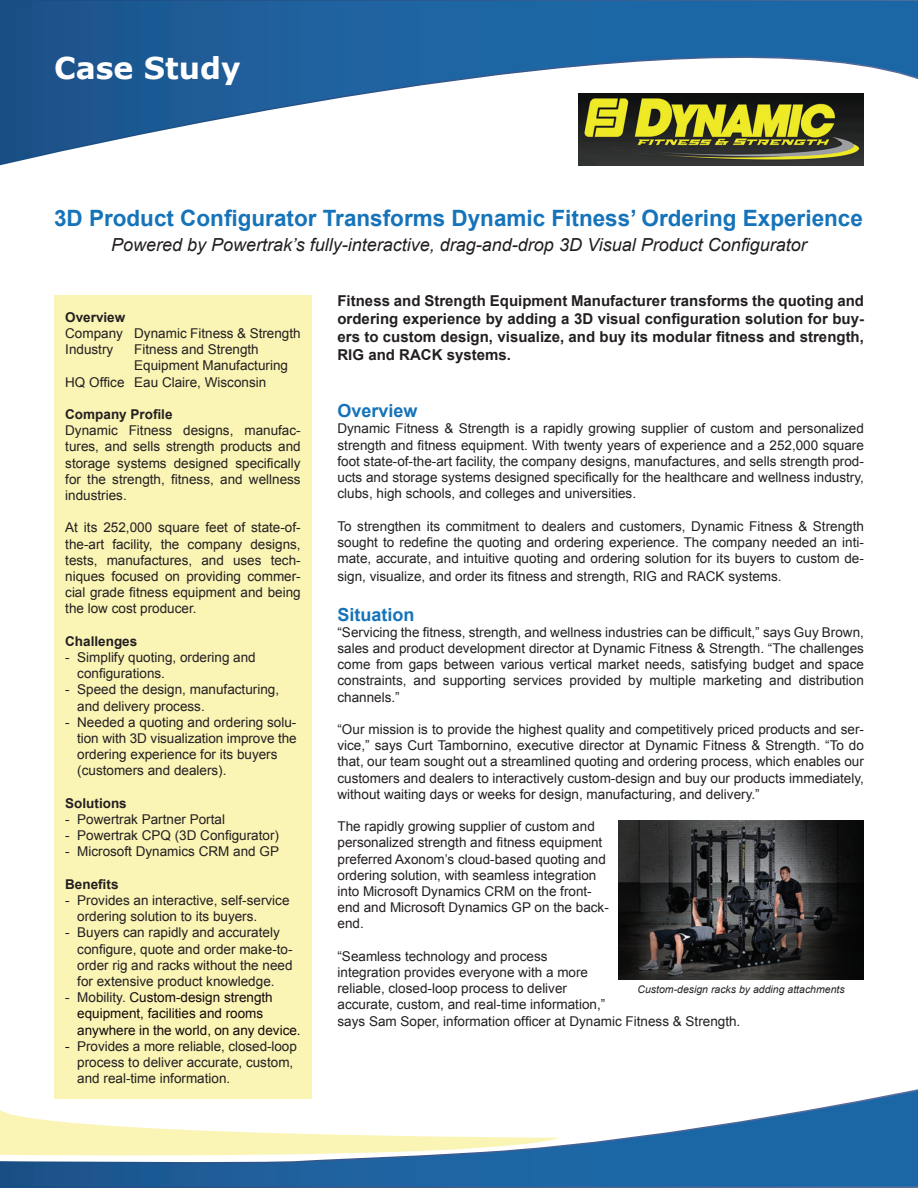
<style>
.page{position:relative;width:918px;height:1188px;background:#fff}
.page>*{position:absolute;margin:0;border:0;box-sizing:border-box;transform-origin:0 0}
.t1{font:700 30px "Verdana";color:#fff}
.t2{font:700 22.5px "Arial";color:#1573ba}
.t3{font:italic 18px "Arial";color:#231f20}
.t4{font:700 18px "Arial";color:#1573ba}
.t5{font:700 15px/18px "Arial";color:#231f20;text-align:justify}
.t6{font:13.5px/16.2px "Arial";color:#231f20}
.t7{font:13.5px/16.2px "Arial";color:#120909}
.t8{font:700 13.5px "Arial";color:#231f20}
.t9{font:italic 10.5px "Arial";color:#231f20}
.s1{color:#231f20}
.s2{color:#120909}
</style>
<div class="page">
<svg style="left:0;top:0;width:918px;height:166px"></svg>
<div style="left:55px;top:295px;width:257px;height:803px;background:#faf4b5"></div>
<svg style="left:0;top:1088px;width:918px;height:100px"></svg>
<svg style="left:0;top:1108px;width:560px;height:53px"></svg>
<img style="left:618px;top:820px;width:246px;height:159px">
<h1 class="t1" style="left:54px;top:47px;width:188px">Case Study</h1>
<h2 class="t2" style="left:54px;top:203px;width:810px">3D Product Configurator Transforms Dynamic Fitness’ Ordering Experience</h2>
<h3 class="t3" style="left:111px;top:233px;width:697px">Powered by Powertrak’s fully-interactive, drag-and-drop 3D Visual Product Configurator</h3>
<p class="t8" style="left:65px;top:308px;width:62px">Overview</p>
<p class="t6" style="left:65px;top:325px;width:237px">Company Dynamic Fitness &amp; Strength<br>Industry</p>
<p class="t6" style="left:134px;top:342px;width:126px">Fitness and Strength</p>
<p class="t6" style="left:134px;top:358px;width:155px">Equipment Manufacturing</p>
<p class="t6" style="left:65px;top:374px;width:203px">HQ Office Eau Claire, Wisconsin</p>
<p class="t8" style="left:65px;top:405px;width:109px">Company Profile</p>
<p class="t6" style="left:65px;top:423px;width:237px;text-align:justify">Dynamic Fitness designs, manufac&shy;tures, and sells strength products and storage systems designed specifically for the strength, fitness, and wellness industries.</p>
<p class="t6" style="left:65px;top:520px;width:237px;text-align:justify">At its 252,000 square feet of state-of&shy;the-art facility, the company designs, tests, manufactures, and uses tech&shy;niques focused on providing commer&shy;cial grade fitness equipment and being the low cost producer.</p>
<p class="t8" style="left:65px;top:632px;width:74px">Challenges</p>
<p class="t6" style="left:77px;top:649px;width:180px;text-indent:-12px">- Simplify quoting, ordering and configurations.</p>
<p class="t6" style="left:77px;top:682px;width:203px;text-indent:-12px">- Speed the design, manufacturing, and delivery process.</p>
<p class="t6" style="left:77px;top:714px;width:221px;text-indent:-12px">- Needed a quoting and ordering solu&shy;tion with 3D visualization improve the ordering experience for its buyers (customers and dealers).</p>
<p class="t8" style="left:65px;top:794px;width:63px">Solutions</p>
<p class="t6" style="left:65px;top:811px;width:161px">- Powertrak Partner Portal</p>
<p class="t6" style="left:65px;top:828px;width:215px">- Powertrak CPQ (3D Configurator)</p>
<p class="t6" style="left:65px;top:844px;width:215px">- Microsoft Dynamics CRM and GP</p>
<p class="t8" style="left:65px;top:875px;width:55px">Benefits</p>
<p class="t6" style="left:77px;top:892px;width:214px;text-indent:-12px">- Provides an interactive, self-service ordering solution to its buyers.</p>
<p class="t6" style="left:77px;top:925px;width:217px;text-indent:-12px">- Buyers can rapidly and accurately configure, quote and order make-to&shy;order rig and racks without the need for extensive product knowledge.</p>
<p class="t7" style="left:77px;top:990px;width:225px;text-indent:-12px"><span class="s1">- Mobility.</span> Custom-design strength equipment, facilities and rooms anywhere in the world, on any device.</p>
<p class="t6" style="left:77px;top:1038px;width:221px;text-indent:-12px"><span class="s2">-</span> Provides a more reliable, closed-loop process to deliver accurate, custom, and real-time information.</p>
<p class="t5" style="left:338px;top:292px;width:528px">Fitness and Strength Equipment Manufacturer transforms the quoting and ordering experience by adding a 3D visual configuration solution for buy&shy;ers to custom design, visualize, and buy its modular fitness and strength, RIG and RACK systems.</p>
<h3 class="t4" style="left:338px;top:399px;width:82px">Overview</h3>
<p class="t6" style="left:338px;top:421px;width:528px;text-align:justify">Dynamic Fitness &amp; Strength is a rapidly growing supplier of custom and personalized strength and fitness equipment. With twenty years of experience and a 252,000 square foot state-of-the-art facility, the company designs, manufactures, and sells strength prod&shy;ucts and storage systems designed specifically for the healthcare and wellness industry, clubs, high schools, and colleges and universities.</p>
<p class="t6" style="left:338px;top:518px;width:528px;text-align:justify">To strengthen its commitment to dealers and customers, Dynamic Fitness &amp; Strength sought to redefine the quoting and ordering experience. The company needed an inti&shy;mate, accurate, and intuitive quoting and ordering solution for its buyers to custom de-</p>
<p class="t6" style="left:338px;top:568px;width:446px">sign, visualize, and order its fitness and strength, RIG and RACK systems.</p>
<h3 class="t4" style="left:338px;top:602px;width:79px">Situation</h3>
<p class="t6" style="left:338px;top:624px;width:528px;text-align:justify">“Servicing the fitness, strength, and wellness industries can be difficult,” says Guy Brown, sales and product development director at Dynamic Fitness &amp; Strength. “The challenges come from gaps between various vertical market needs, satisfying budget and space constraints, and supporting services provided by multiple marketing and distribution channels.”</p>
<p class="t6" style="left:338px;top:721px;width:528px;text-align:justify">“Our mission is to provide the highest quality and competitively priced products and ser&shy;vice,” says Curt Tambornino, executive director at Dynamic Fitness &amp; Strength. “To do that, our team sought out a streamlined quoting and ordering process, which enables our customers and dealers to interactively custom-design and buy our products immediately, without waiting days or weeks for design, manufacturing, and delivery.”</p>
<p class="t6" style="left:338px;top:819px;width:273px">The rapidly growing supplier of custom and personalized strength and fitness equipment preferred Axonom’s cloud-based quoting and ordering solution, with seamless integration into Microsoft Dynamics CRM on the front&shy;end and Microsoft Dynamics GP on the back&shy;end.</p>
<p class="t6" style="left:338px;top:948px;width:404px">“Seamless technology and process<br>integration provides everyone with a more<br>reliable, closed-loop process to deliver<br>accurate, custom, and real-time information,”<br>says Sam Soper, information officer at Dynamic Fitness &amp; Strength.</p>
<p class="t9" style="left:638px;top:983px;width:209px">Custom-design racks by adding attachments</p>
</div>
